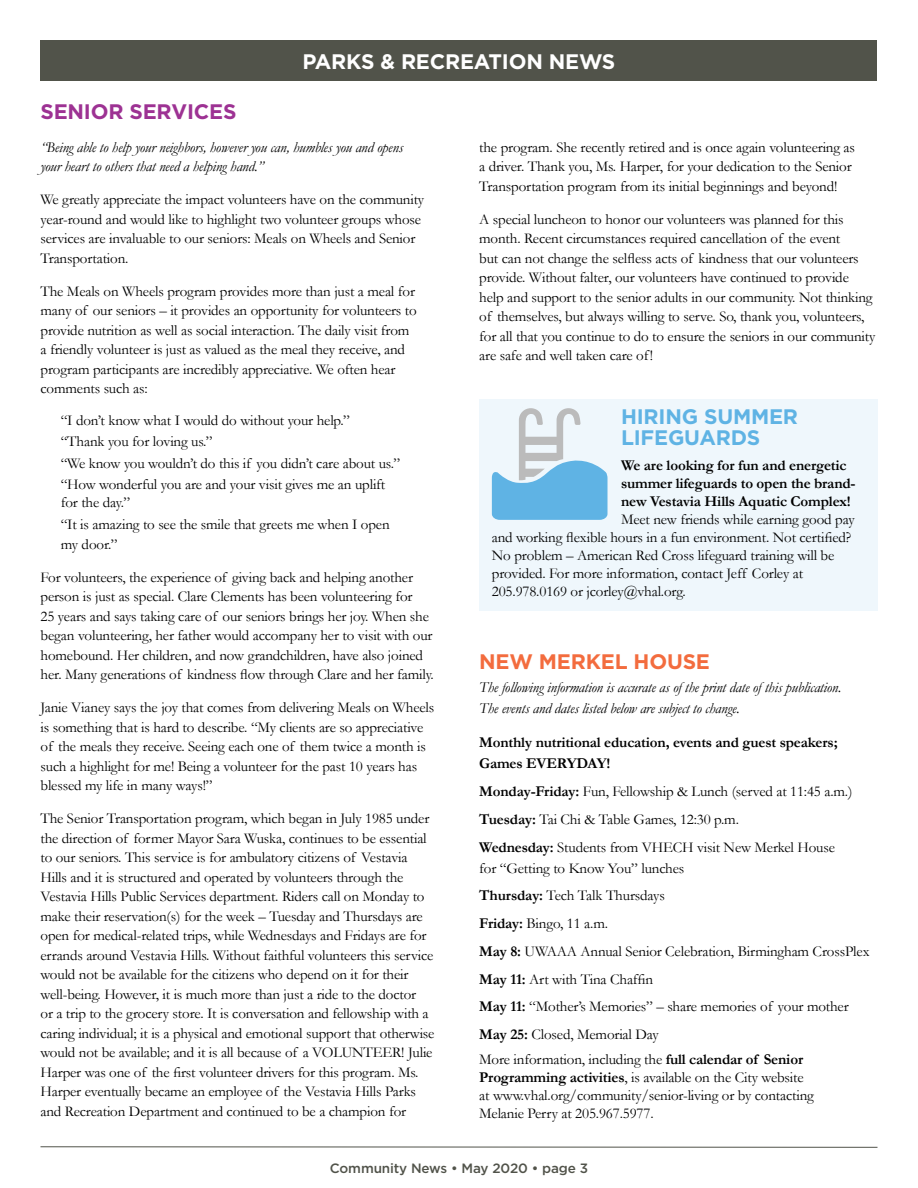
<style>
.page{position:relative;width:918px;height:1188px;background:#fff}
.page>*{position:absolute;margin:0;border:0;box-sizing:border-box;transform-origin:0 0}
.t1{font:700 21px/21px "Gotham";letter-spacing:-.01em;color:#5fb3e4}
.t2{font:700 21px "Gotham";letter-spacing:-.01em;color:#fff}
.t3{font:700 21px "Gotham";letter-spacing:-.01em;color:#9d3293}
.t4{font:700 21px "Gotham";letter-spacing:-.01em;color:#f36c3e}
.t5{font:15px/19.5px "Garamond";letter-spacing:-.01em;color:#000}
.t6{font:italic 15px/19.5px "Garamond";letter-spacing:-.01em;color:#000}
.t7{font:700 15px/18px "Garamond";letter-spacing:-.01em;color:#000}
.t8{font:500 13.5px "Gotham";letter-spacing:-.01em;color:#51534a}
.s1{font-weight:700}
</style>
<div class="page">
<svg style="left:40px;top:1146px;width:838px;height:2px;background:#a7a8a3"></svg>
<div style="left:40px;top:40px;width:838px;height:41px;background:#51534a"></div>
<div style="left:479px;top:399px;width:399px;height:212px;background:#eff7fc"></div>
<svg style="left:492px;top:408px;width:116px;height:112px"></svg>
<h1 class="t3" style="left:41px;top:99px;width:198px">SENIOR SERVICES</h1>
<h1 class="t2" style="left:303px;top:50px;width:314px">PARKS &amp; RECREATION NEWS</h1>
<p class="t6" style="left:41px;top:137px;width:364px">“Being able to help your neighbors, however you can, humbles you and opens your heart to others that need a helping hand.”</p>
<p class="t5" style="left:41px;top:189px;width:385px">We greatly appreciate the impact volunteers have on the community year-round and would like to highlight two volunteer groups whose services are invaluable to our seniors: Meals on Wheels and Senior Transportation.</p>
<p class="t5" style="left:41px;top:281px;width:378px">The Meals on Wheels program provides more than just a meal for many of our seniors – it provides an opportunity for volunteers to provide nutrition as well as social interaction. The daily visit from a friendly volunteer is just as valued as the meal they receive, and program participants are incredibly appreciative. We often hear comments such as:</p>
<p class="t5" style="left:61px;top:409px;width:341px;line-height:21.5px">“I don’t know what I would do without your help.”<br>“Thank you for loving us.”<br>“We know you wouldn’t do this if you didn’t care about us.” “How wonderful you are and your visit gives me an uplift</p>
<p class="t5" style="left:61px;top:492px;width:330px;line-height:20.9px">for the day.”<br>“It is amazing to see the smile that greets me when I open my door.”</p>
<p class="t5" style="left:41px;top:567px;width:395px">For volunteers, the experience of giving back and helping another person is just as special. Clare Clements has been volunteering for<br>25 years and says taking care of our seniors brings her joy. When she began volunteering, her father would accompany her to visit with our homebound. Her children, and now grandchildren, have also joined her. Many generations of kindness flow through Clare and her family.</p>
<p class="t5" style="left:41px;top:698px;width:395px">Janie Vianey says the joy that comes from delivering Meals on Wheels is something that is hard to describe. “My clients are so appreciative of the meals they receive. Seeing each one of them twice a month is such a highlight for me! Being a volunteer for the past 10 years has blessed my life in many ways!”</p>
<p class="t5" style="left:41px;top:809px;width:396px">The Senior Transportation program, which began in July 1985 under the direction of former Mayor Sara Wuska, continues to be essential to our seniors. This service is for ambulatory citizens of Vestavia Hills and it is structured and operated by volunteers through the Vestavia Hills Public Services department. Riders call on Monday to make their reservation(s) for the week – Tuesday and Thursdays are open for medical-related trips, while Wednesdays and Fridays are for errands around Vestavia Hills. Without faithful volunteers this service would not be available for the citizens who depend on it for their well-being. However, it is much more than just a ride to the doctor<br>or a trip to the grocery store. It is conversation and fellowship with a caring individual; it is a physical and emotional support that otherwise would not be available; and it is all because of a VOLUNTEER! Julie Harper was one of the first volunteer drivers for this program. Ms.<br>Harper eventually became an employee of the Vestavia Hills Parks and Recreation Department and continued to be a champion for</p>
<p class="t5" style="left:479px;top:137px;width:377px">the program. She recently retired and is once again volunteering as a driver. Thank you, Ms. Harper, for your dedication to the Senior<br>Transportation program from its initial beginnings and beyond!</p>
<p class="t5" style="left:479px;top:209px;width:398px">A special luncheon to honor our volunteers was planned for this month. Recent circumstances required cancellation of the event<br>but can not change the selfless acts of kindness that our volunteers provide. Without falter, our volunteers have continued to provide help and support to the senior adults in our community. Not thinking of themselves, but always willing to serve. So, thank you, volunteers, for all that you continue to do to ensure the seniors in our community are safe and well taken care of!</p>
<h1 class="t1" style="left:621px;top:405px;width:179px">HIRING SUMMER<br>LIFEGUARDS</h1>
<p class="t7" style="left:621px;top:456px;width:236px">We are looking for fun and energetic summer lifeguards to open the brand&shy;new Vestavia Hills Aquatic Complex!</p>
<p class="t5" style="left:492px;top:510px;width:364px;line-height:18px;text-indent:129px">Meet new friends while earning good pay and working flexible hours in a fun environment. Not certified?<br>No problem – American Red Cross lifeguard training will be provided. For more information, contact Jeff Corley at 205.978.0169 or jcorley@vhal.org.</p>
<h1 class="t4" style="left:479px;top:649px;width:232px">NEW MERKEL HOUSE</h1>
<p class="t6" style="left:479px;top:676px;width:364px;line-height:21px">The following information is accurate as of the print date of this publication.<br>The events and dates listed below are subject to change.</p>
<p class="t7" style="left:479px;top:732px;width:360px;line-height:21px">Monthly nutritional education, events and guest speakers;<br>Games EVERYDAY!</p>
<p class="t5" style="left:479px;top:777px;width:375px;line-height:27.8px"><span class="s1">Monday-Friday:</span> Fun, Fellowship &amp; Lunch (served at 11:45 a.m.)<br><span class="s1">Tuesday:</span> Tai Chi &amp; Table Games, 12:30 p.m.<br><span class="s1">Wednesday:</span> Students from VHECH visit New Merkel House</p>
<p class="t5" style="left:479px;top:854px;width:392px;line-height:27.8px">for “Getting to Know You” lunches<br><span class="s1">Thursday:</span> Tech Talk Thursdays<br><span class="s1">Friday:</span> Bingo, 11 a.m.<br><span class="s1">May 8:</span> UWAAA Annual Senior Celebration, Birmingham CrossPlex <span class="s1">May 11:</span> Art with Tina Chaffin<br><span class="s1">May 11:</span> “Mother’s Memories” – share memories of your mother <span class="s1">May 25:</span> Closed, Memorial Day</p>
<p class="t5" style="left:479px;top:1050px;width:336px;line-height:18px">More information, including the <span class="s1">full calendar of Senior Programming activities</span>, is available on the City website at www.vhal.org/community/senior-living or by contacting Melanie Perry at 205.967.5977.</p>
<p class="t8" style="left:330px;top:1160px;width:260px">Community News • May 2020 • page 3</p>
</div>
